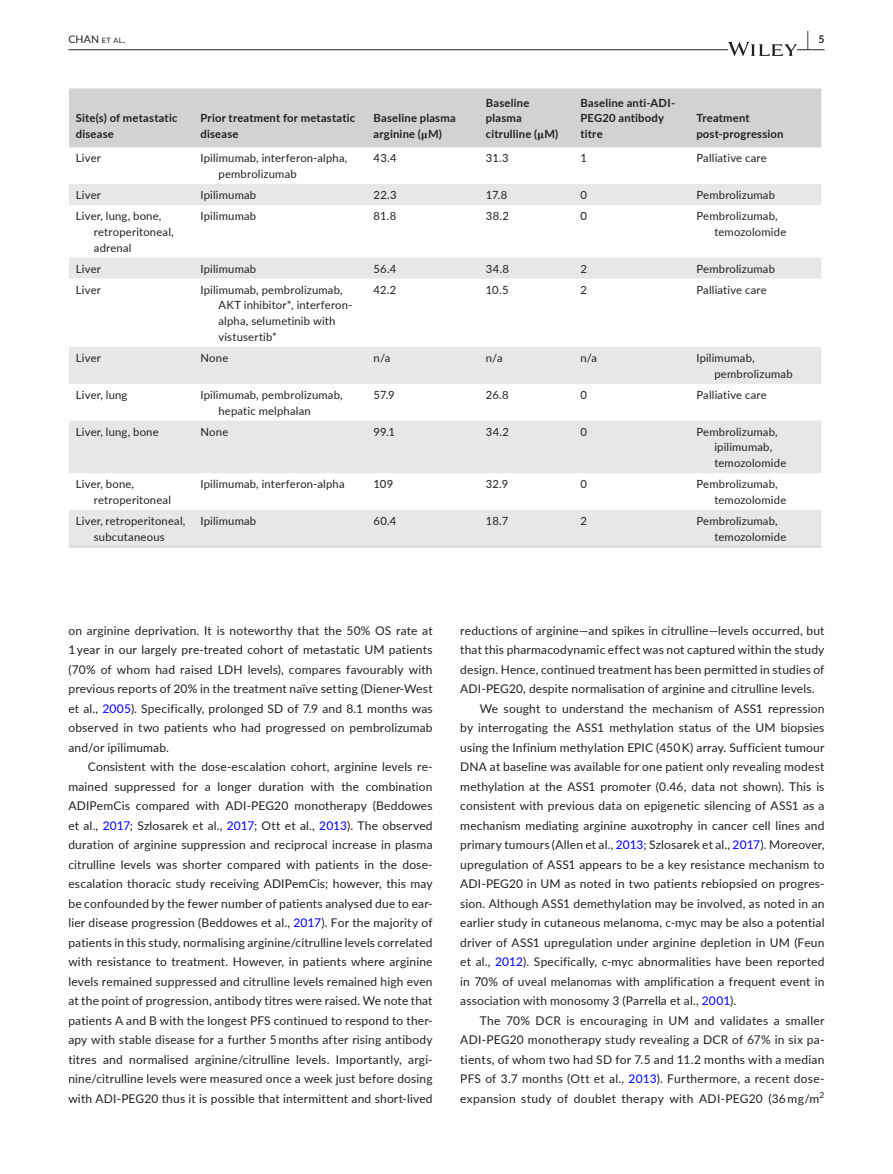
<style>
.page{position:relative;width:893px;height:1174px;background:#fff}
.page>*{position:absolute;margin:0;border:0;box-sizing:border-box;transform-origin:0 0}
.t1{font:700 19.5px "Lato";color:#231f20;scale:.43 1}
.t2{font:12px/19.5px "Lato";letter-spacing:.015em;color:#231f20;text-align:justify}
.t3{font:11.25px/15.8px "Lato";letter-spacing:.015em;color:#231f20}
.t4{font:700 11.25px/15.8px "Lato";letter-spacing:.02em;color:#231f20}
.t5{font:10.5px "Lato";color:#231f20}
.s1{font-size:7.35px}
.s2{font-family:"STIX"}
.s3{color:#00f}
</style>
<div class="page">
<hr style="left:68px;top:49px;width:756px;height:1px;background:#231f20">
<svg style="left:728px;top:42px;width:69px;height:14px"></svg>
<div style="left:69px;top:88px;width:752px;height:59px;background:#d1d2d4"></div>
<svg style="left:69px;top:184px;width:752px;height:362px"></svg>
<hr style="left:68px;top:546px;width:125px;height:1px;background:#d1d2d4">
<hr style="left:193px;top:546px;width:173px;height:1px;background:#d1d2d4">
<hr style="left:366px;top:546px;width:112px;height:1px;background:#d1d2d4">
<hr style="left:478px;top:546px;width:95px;height:1px;background:#d1d2d4">
<hr style="left:573px;top:546px;width:116px;height:1px;background:#d1d2d4">
<hr style="left:689px;top:546px;width:132px;height:1px;background:#d1d2d4">
<p class="t5" style="left:68px;top:31px;width:58px">CHAN <span class="s1">et al</span>.</p>
<h1 class="t1" style="left:807px;top:25px;width:43px">| <sup>5</sup></h1>
<p class="t4" style="left:76px;top:110px;width:103px">Site(s) of metastatic disease</p>
<p class="t4" style="left:200px;top:110px;width:156px">Prior treatment for metastatic disease</p>
<p class="t4" style="left:374px;top:110px;width:84px">Baseline plasma arginine (<span class="s2">μ</span>M)</p>
<p class="t4" style="left:486px;top:94px;width:74px">Baseline plasma citrulline (<span class="s2">μ</span>M)</p>
<p class="t4" style="left:580px;top:94px;width:96px">Baseline anti-ADI-<br>PEG20 antibody titre</p>
<p class="t4" style="left:696px;top:110px;width:89px">Treatment post-progression</p>
<p class="t3" style="left:76px;top:150px;width:27px">Liver</p>
<p class="t3" style="left:218px;top:150px;width:130px;text-indent:-18px">Ipilimumab, interferon-alpha, pembrolizumab</p>
<p class="t3" style="left:374px;top:150px;width:24px">43.4</p>
<p class="t3" style="left:486px;top:150px;width:24px">31.3</p>
<p class="t3" style="left:580px;top:150px;width:8px">1</p>
<p class="t3" style="left:696px;top:150px;width:72px">Palliative care</p>
<p class="t3" style="left:76px;top:186px;width:27px">Liver</p>
<p class="t3" style="left:200px;top:186px;width:57px">Ipilimumab</p>
<p class="t3" style="left:374px;top:186px;width:24px">22.3</p>
<p class="t3" style="left:486px;top:186px;width:23px">17.8</p>
<p class="t3" style="left:580px;top:186px;width:8px">0</p>
<p class="t3" style="left:696px;top:186px;width:80px">Pembrolizumab</p>
<p class="t3" style="left:94px;top:208px;width:81px;text-indent:-18px">Liver, lung, bone, retroperitoneal, adrenal</p>
<p class="t3" style="left:200px;top:208px;width:57px">Ipilimumab</p>
<p class="t3" style="left:374px;top:208px;width:24px">81.8</p>
<p class="t3" style="left:486px;top:208px;width:25px">38.2</p>
<p class="t3" style="left:580px;top:208px;width:8px">0</p>
<p class="t3" style="left:714px;top:208px;width:73px;text-indent:-18px">Pembrolizumab, temozolomide</p>
<p class="t3" style="left:76px;top:260px;width:27px">Liver</p>
<p class="t3" style="left:200px;top:260px;width:57px">Ipilimumab</p>
<p class="t3" style="left:374px;top:260px;width:24px">56.4</p>
<p class="t3" style="left:486px;top:260px;width:25px">34.8</p>
<p class="t3" style="left:580px;top:260px;width:8px">2</p>
<p class="t3" style="left:696px;top:260px;width:80px">Pembrolizumab</p>
<p class="t3" style="left:76px;top:281px;width:27px">Liver</p>
<p class="t3" style="left:218px;top:281px;width:135px;text-indent:-18px">Ipilimumab, pembrolizumab,<br>AKT inhibitor*, interferon&shy;alpha, selumetinib with vistusertib*</p>
<p class="t3" style="left:374px;top:281px;width:24px">42.2</p>
<p class="t3" style="left:486px;top:281px;width:24px">10.5</p>
<p class="t3" style="left:580px;top:281px;width:8px">2</p>
<p class="t3" style="left:696px;top:281px;width:72px">Palliative care</p>
<p class="t3" style="left:76px;top:349px;width:27px">Liver</p>
<p class="t3" style="left:200px;top:349px;width:29px">None</p>
<p class="t3" style="left:374px;top:349px;width:18px">n/a</p>
<p class="t3" style="left:486px;top:349px;width:18px">n/a</p>
<p class="t3" style="left:580px;top:349px;width:18px">n/a</p>
<p class="t3" style="left:714px;top:349px;width:80px;text-indent:-18px">Ipilimumab, pembrolizumab</p>
<p class="t3" style="left:76px;top:386px;width:53px">Liver, lung</p>
<p class="t3" style="left:218px;top:386px;width:126px;text-indent:-18px">Ipilimumab, pembrolizumab, hepatic melphalan</p>
<p class="t3" style="left:374px;top:386px;width:23px">57.9</p>
<p class="t3" style="left:486px;top:386px;width:24px">26.8</p>
<p class="t3" style="left:580px;top:386px;width:8px">0</p>
<p class="t3" style="left:696px;top:386px;width:72px">Palliative care</p>
<p class="t3" style="left:76px;top:423px;width:84px">Liver, lung, bone</p>
<p class="t3" style="left:200px;top:423px;width:29px">None</p>
<p class="t3" style="left:374px;top:423px;width:23px">99.1</p>
<p class="t3" style="left:486px;top:423px;width:25px">34.2</p>
<p class="t3" style="left:580px;top:423px;width:8px">0</p>
<p class="t3" style="left:714px;top:423px;width:73px;text-indent:-18px">Pembrolizumab, ipilimumab, temozolomide</p>
<p class="t3" style="left:94px;top:476px;width:79px;text-indent:-18px">Liver, bone, retroperitoneal</p>
<p class="t3" style="left:200px;top:476px;width:146px">Ipilimumab, interferon-alpha</p>
<p class="t3" style="left:374px;top:476px;width:21px">109</p>
<p class="t3" style="left:486px;top:476px;width:24px">32.9</p>
<p class="t3" style="left:580px;top:476px;width:8px">0</p>
<p class="t3" style="left:714px;top:476px;width:73px;text-indent:-18px">Pembrolizumab, temozolomide</p>
<p class="t3" style="left:76px;top:512px;width:111px;text-align:center">Liver, retroperitoneal, subcutaneous</p>
<p class="t3" style="left:200px;top:512px;width:57px">Ipilimumab</p>
<p class="t3" style="left:374px;top:512px;width:24px">60.4</p>
<p class="t3" style="left:486px;top:512px;width:24px">18.7</p>
<p class="t3" style="left:580px;top:512px;width:8px">2</p>
<p class="t3" style="left:714px;top:512px;width:73px;text-indent:-18px">Pembrolizumab, temozolomide</p>
<p class="t2" style="left:68px;top:620px;width:366px">on arginine deprivation. It is noteworthy that the 50% OS rate at 1 year in our largely pre-treated cohort of metastatic UM patients (70% of whom had raised LDH levels), compares favourably with previous reports of 20% in the treatment naïve setting (Diener-West et al., <span class="s3">2005</span>). Specifically, prolonged SD of 7.9 and 8.1 months was observed in two patients who had progressed on pembrolizumab and/or ipilimumab.</p>
<p class="t2" style="left:68px;top:756px;width:366px;text-indent:20px">Consistent with the dose-escalation cohort, arginine levels re&shy;mained suppressed for a longer duration with the combination ADIPemCis compared with ADI-PEG20 monotherapy (Beddowes et al., <span class="s3">2017</span>; Szlosarek et al., <span class="s3">2017</span>; Ott et al., <span class="s3">2013</span>). The observed duration of arginine suppression and reciprocal increase in plasma citrulline levels was shorter compared with patients in the dose&shy;escalation thoracic study receiving ADIPemCis; however, this may be confounded by the fewer number of patients analysed due to ear&shy;lier disease progression (Beddowes et al., <span class="s3">2017</span>). For the majority of patients in this study, normalising arginine/citrulline levels correlated with resistance to treatment. However, in patients where arginine levels remained suppressed and citrulline levels remained high even at the point of progression, antibody titres were raised. We note that patients A and B with the longest PFS continued to respond to ther&shy;apy with stable disease for a further 5 months after rising antibody titres and normalised arginine/citrulline levels. Importantly, argi&shy;nine/citrulline levels were measured once a week just before dosing with ADI-PEG20 thus it is possible that intermittent and short-lived</p>
<p class="t2" style="left:460px;top:620px;width:366px">reductions of arginine—and spikes in citrulline—levels occurred, but</p>
<p class="t2" style="left:460px;top:639px;width:366px">that this pharmacodynamic effect was not captured within the study</p>
<p class="t2" style="left:460px;top:659px;width:366px">design. Hence, continued treatment has been permitted in studies of</p>
<p class="t2" style="left:460px;top:678px;width:356px">ADI-PEG20, despite normalisation of arginine and citrulline levels.</p>
<p class="t2" style="left:480px;top:698px;width:346px">We sought to understand the mechanism of ASS1 repression</p>
<p class="t2" style="left:460px;top:717px;width:366px">by interrogating the ASS1 methylation status of the UM biopsies</p>
<p class="t2" style="left:460px;top:737px;width:366px">using the Infinium methylation EPIC (450 K) array. Sufficient tumour</p>
<p class="t2" style="left:460px;top:756px;width:366px">DNA at baseline was available for one patient only revealing modest</p>
<p class="t2" style="left:460px;top:776px;width:366px">methylation at the ASS1 promoter (0.46, data not shown). This is</p>
<p class="t2" style="left:460px;top:795px;width:366px">consistent with previous data on epigenetic silencing of ASS1 as a</p>
<p class="t2" style="left:460px;top:815px;width:366px">mechanism mediating arginine auxotrophy in cancer cell lines and</p>
<p class="t2" style="left:460px;top:834px;width:366px">primary tumours (Allen et al., <span class="s3">2013</span>; Szlosarek et al., <span class="s3">2017</span>). Moreover,</p>
<p class="t2" style="left:460px;top:854px;width:366px">upregulation of ASS1 appears to be a key resistance mechanism to</p>
<p class="t2" style="left:460px;top:873px;width:366px">ADI-PEG20 in UM as noted in two patients rebiopsied on progres-</p>
<p class="t2" style="left:460px;top:893px;width:366px">sion. Although ASS1 demethylation may be involved, as noted in an</p>
<p class="t2" style="left:460px;top:912px;width:366px">earlier study in cutaneous melanoma, c-myc may be also a potential</p>
<p class="t2" style="left:460px;top:932px;width:366px">driver of ASS1 upregulation under arginine depletion in UM (Feun</p>
<p class="t2" style="left:460px;top:951px;width:366px">et al., <span class="s3">2012</span>). Specifically, c-myc abnormalities have been reported</p>
<p class="t2" style="left:460px;top:971px;width:366px">in 70% of uveal melanomas with amplification a frequent event in</p>
<p class="t2" style="left:460px;top:990px;width:278px">association with monosomy 3 (Parrella et al., <span class="s3">2001</span>).</p>
<p class="t2" style="left:480px;top:1010px;width:346px">The 70% DCR is encouraging in UM and validates a smaller</p>
<p class="t2" style="left:460px;top:1029px;width:366px">ADI-PEG20 monotherapy study revealing a DCR of 67% in six pa-</p>
<p class="t2" style="left:460px;top:1049px;width:366px">tients, of whom two had SD for 7.5 and 11.2 months with a median</p>
<p class="t2" style="left:460px;top:1068px;width:366px">PFS of 3.7 months (Ott et al., <span class="s3">2013</span>). Furthermore, a recent dose-</p>
<p class="t2" style="left:460px;top:1088px;width:366px">expansion study of doublet therapy with ADI-PEG20 (36 mg/m<sup>2</sup></p>
</div>
